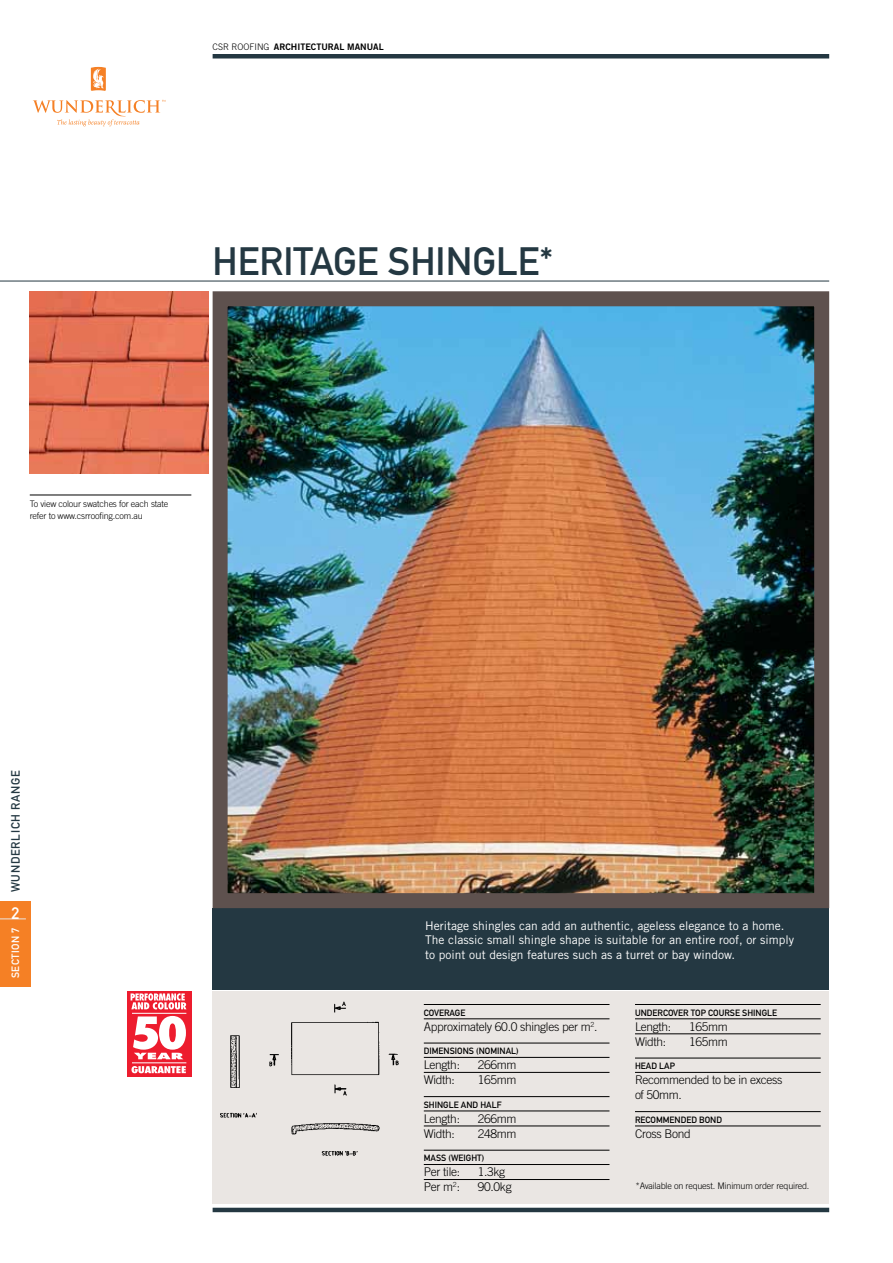
<style>
.page{position:relative;width:893px;height:1263px;background:#fff}
.page>*{position:absolute;margin:0;border:0;box-sizing:border-box;transform-origin:0 0}
.t1{font:39px "DIN Mittelschrift";color:#243842}
.t2{font:16.5px "DIN Mittelschrift";color:#fff}
.t3{font:12px/14.4px "Trade Gothic";color:#fff}
.t4{font:300 12px/15px "Trade Gothic";letter-spacing:-.025em;color:#000}
.t5{font:12px "DIN Mittelschrift";letter-spacing:.06em;color:#243842}
.t6{font:10.5px "DIN Mittelschrift";color:#fff}
.t7{font:300 9px/12px "Trade Gothic";letter-spacing:-.02em;color:#000}
.t8{font:9px "DIN Mittelschrift";color:#000}
.t9{font:9px "Trade Gothic Bold Two";color:#000}
.s1{font-family:"Trade Gothic";font-weight:300}
</style>
<div class="page">
<svg style="left:33px;top:100px;width:133px;height:26px"></svg>
<svg style="left:90px;top:66px;width:16px;height:25px"></svg>
<div style="left:213px;top:54px;width:616px;height:5px;background:#243842"></div>
<hr style="left:0;top:281px;width:829px;height:1px;background:#243842">
<svg style="left:127px;top:991px;width:64px;height:85px;background:#ed2334"></svg>
<svg style="left:131px;top:993px;width:55px;height:16px"></svg>
<svg style="left:131px;top:1066px;width:55px;height:7px"></svg>
<hr style="left:132px;top:1062px;width:54px;height:1px;background:#fff">
<hr style="left:132px;top:1013px;width:54px;height:1px;background:#fff">
<svg style="left:133px;top:1016px;width:53px;height:43px"></svg>
<div style="left:213px;top:991px;width:616px;height:212px;background:#eae6e3"></div>
<hr style="left:213px;top:1208px;width:616px;height:4px;background:#243842">
<div style="left:0;top:901px;width:30px;height:85px;background:#f58025"></div>
<svg style="left:0;top:919px;width:26px;height:1px"></svg>
<img style="left:30px;top:291px;width:175px;height:182px">
<div style="left:213px;top:908px;width:616px;height:81px;background:#243842"></div>
<img style="left:205px;top:291px;width:625px;height:625px">
<hr style="left:424px;top:1004px;width:185px;height:1px;background:#000">
<hr style="left:424px;top:1018px;width:185px;height:1px;background:#000">
<hr style="left:424px;top:1043px;width:185px;height:1px;background:#000">
<hr style="left:424px;top:1057px;width:185px;height:1px;background:#000">
<hr style="left:424px;top:1072px;width:185px;height:1px;background:#000">
<hr style="left:424px;top:1096px;width:185px;height:1px;background:#000">
<hr style="left:424px;top:1111px;width:185px;height:1px;background:#000">
<hr style="left:424px;top:1126px;width:185px;height:1px;background:#000">
<hr style="left:424px;top:1150px;width:185px;height:1px;background:#000">
<hr style="left:424px;top:1164px;width:185px;height:1px;background:#000">
<hr style="left:424px;top:1179px;width:185px;height:1px;background:#000">
<hr style="left:635px;top:1004px;width:186px;height:1px;background:#000">
<hr style="left:635px;top:1018px;width:186px;height:1px;background:#000">
<hr style="left:635px;top:1033px;width:186px;height:1px;background:#000">
<hr style="left:635px;top:1058px;width:186px;height:1px;background:#000">
<hr style="left:635px;top:1072px;width:186px;height:1px;background:#000">
<hr style="left:635px;top:1111px;width:186px;height:1px;background:#000">
<hr style="left:635px;top:1126px;width:186px;height:1px;background:#000">
<img style="left:220px;top:1035px;width:25px;height:83px">
<img style="left:245px;top:1001px;width:154px;height:155px">
<hr style="left:30px;top:495px;width:161px;height:1px;background:#000">
<p class="t9" style="left:213px;top:41px;width:173px"><span class="s1">CSR ROOFING</span> ARCHITECTURAL MANUAL</p>
<h1 class="t1" style="left:213px;top:239px;width:342px">HERITAGE SHINGLE*</h1>
<p class="t7" style="left:30px;top:497px;width:140px">To view colour swatches for each state refer to www.csrroofing.com.au</p>
<p class="t5" style="left:9px;top:892px;width:122px;rotate:-90deg">WUNDERLICH RANGE</p>
<h2 class="t2" style="left:11px;top:903px;width:9px">2</h2>
<p class="t6" style="left:9px;top:978px;width:52px;rotate:-90deg">SECTION 7</p>
<p class="t3" style="left:425px;top:918px;width:370px">Heritage shingles can add an authentic, ageless elegance to a home.<br>The classic small shingle shape is suitable for an entire roof, or simply to point out design features such as a turret or bay window.</p>
<p class="t8" style="left:424px;top:1007px;width:27px">COVERAG</p>
<p class="t8" style="left:460px;top:1007px;width:7px">E</p>
<p class="t4" style="left:424px;top:1018px;width:175px">Approximately 60.0 shingles per m <sup>2</sup>.</p>
<p class="t8" style="left:424px;top:1045px;width:96px">DIM ENSIONS (NOMI NAL)</p>
<p class="t4" style="left:424px;top:1057px;width:38px">Length:</p>
<p class="t4" style="left:478px;top:1057px;width:40px">266mm</p>
<p class="t4" style="left:424px;top:1072px;width:33px">Width:</p>
<p class="t4" style="left:478px;top:1072px;width:40px">165mm</p>
<p class="t8" style="left:424px;top:1099px;width:63px">SHINGLE AND HALF</p>
<p class="t4" style="left:424px;top:1111px;width:38px">Length:</p>
<p class="t4" style="left:478px;top:1111px;width:40px">266mm</p>
<p class="t4" style="left:424px;top:1126px;width:33px">Width:</p>
<p class="t4" style="left:478px;top:1126px;width:40px">248mm</p>
<p class="t8" style="left:424px;top:1153px;width:62px">MASS (WEIGHT)</p>
<p class="t4" style="left:424px;top:1164px;width:38px">Per tile:</p>
<p class="t4" style="left:478px;top:1164px;width:29px">1.3kg</p>
<p class="t4" style="left:424px;top:1179px;width:38px">Per m<sup>2</sup>:</p>
<p class="t4" style="left:478px;top:1179px;width:35px">90.0kg</p>
<p class="t8" style="left:635px;top:1007px;width:144px">UNDERCOVER TOP COURSE SHI NGLE</p>
<p class="t4" style="left:635px;top:1018px;width:38px">Length:</p>
<p class="t4" style="left:689px;top:1018px;width:40px">165mm</p>
<p class="t4" style="left:635px;top:1033px;width:33px">Width:</p>
<p class="t4" style="left:689px;top:1033px;width:40px">165mm</p>
<p class="t8" style="left:635px;top:1060px;width:36px">HEAD LAP</p>
<p class="t4" style="left:635px;top:1072px;width:149px">Recommended to be in excess of 50mm.</p>
<p class="t8" style="left:635px;top:1114px;width:87px">RECOMM ENDED BOND</p>
<p class="t4" style="left:635px;top:1126px;width:57px">Cross Bond</p>
<p class="t7" style="left:635px;top:1180px;width:175px">*Available on request. Minimum order required.</p>
</div>
